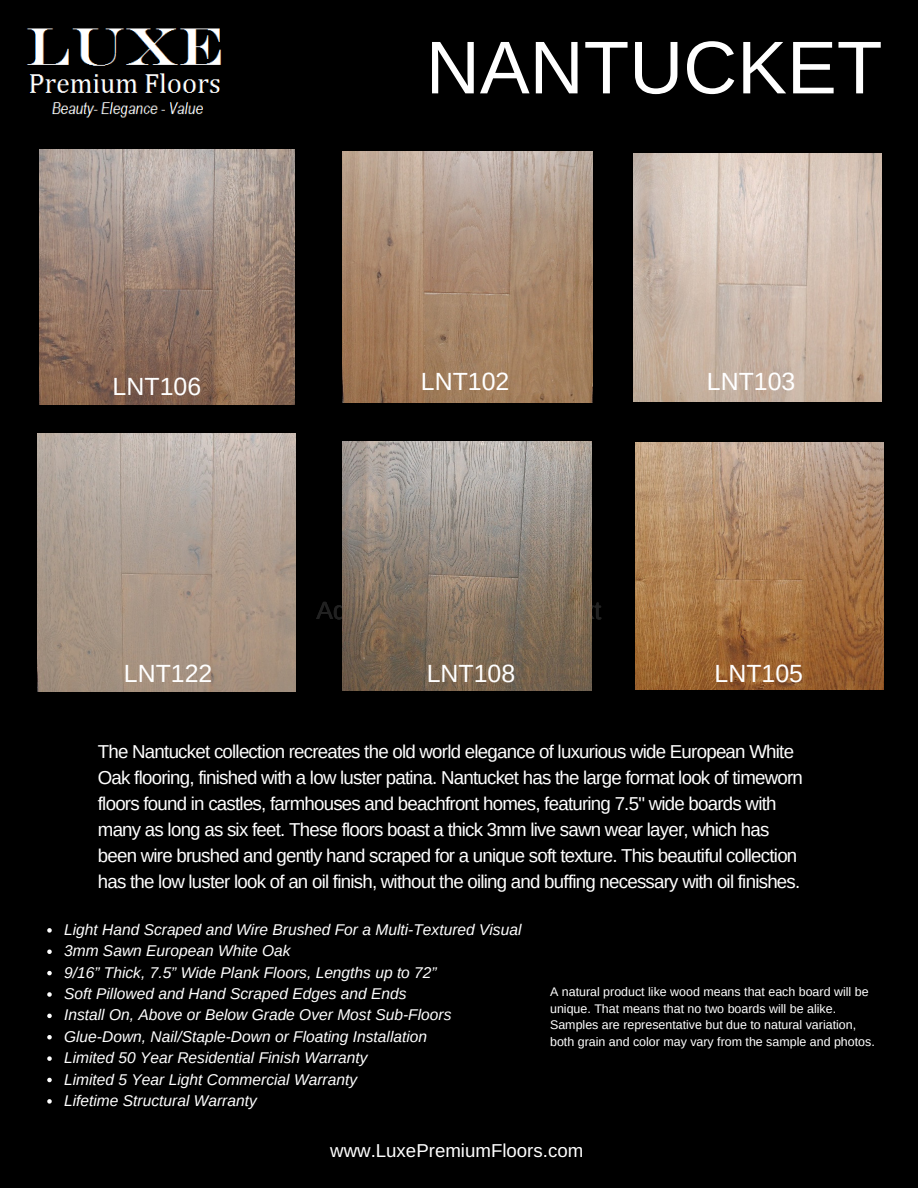
<style>
.page{position:relative;width:918px;height:1188px;background:#fff}
.page>*{position:absolute;margin:0;border:0;box-sizing:border-box;transform-origin:0 0}
.t1{font:74.7px "Arimo";color:#fff}
.t2{font:24.9px "Arimo";color:#fff}
.t3{font:18.75px/25.8px "Arimo";letter-spacing:-.04em;color:#fff}
.t4{font:18.75px "Arimo";color:#fff}
.t5{font:italic 15.6px/21.3px "Arimo";color:#fff}
.t6{font:12.45px/16.8px "Arimo";color:#fff}
</style>
<div class="page">
<div style="left:0;top:15px;width:918px;height:1173px;background:#000"></div>
<div style="left:0;top:0;width:918px;height:133px;background:#000"></div>
<svg style="left:47px;top:928px;width:5px;height:5px"></svg>
<svg style="left:47px;top:950px;width:5px;height:4px"></svg>
<svg style="left:47px;top:971px;width:5px;height:4px"></svg>
<svg style="left:47px;top:992px;width:5px;height:5px"></svg>
<svg style="left:47px;top:1014px;width:5px;height:4px"></svg>
<svg style="left:47px;top:1035px;width:5px;height:5px"></svg>
<svg style="left:47px;top:1056px;width:5px;height:5px"></svg>
<svg style="left:47px;top:1078px;width:5px;height:4px"></svg>
<svg style="left:47px;top:1099px;width:5px;height:5px"></svg>
<img style="left:26px;top:28px;width:196px;height:90px">
<img style="left:342px;top:152px;width:251px;height:251px">
<img style="left:633px;top:153px;width:249px;height:249px">
<img style="left:636px;top:442px;width:247px;height:248px">
<img style="left:342px;top:441px;width:250px;height:250px">
<img style="left:37px;top:433px;width:259px;height:259px">
<img style="left:39px;top:150px;width:256px;height:255px">
<h2 class="t2" style="left:113px;top:372px;width:90px">LNT106</h2>
<h1 class="t1" style="left:426px;top:26px;width:458px">NANTUCKET</h1>
<h2 class="t2" style="left:421px;top:368px;width:90px">LNT102</h2>
<h2 class="t2" style="left:707px;top:368px;width:90px">LNT103</h2>
<h2 class="t2" style="left:124px;top:659px;width:90px">LNT122</h2>
<h2 class="t2" style="left:427px;top:659px;width:90px">LNT108</h2>
<h2 class="t2" style="left:715px;top:659px;width:90px">LNT105</h2>
<p class="t3" style="left:98px;top:739px;width:707px">The Nantucket collection recreates the old world elegance of luxurious wide European White Oak flooring, finished with a low luster patina. Nantucket has the large format look of timeworn floors found in castles, farmhouses and beachfront homes, featuring 7.5" wide boards with many as long as six feet. These floors boast a thick 3mm live sawn wear layer, which has been wire brushed and gently hand scraped for a unique soft texture. This beautiful collection has the low luster look of an oil finish, without the oiling and buffing necessary with oil finishes.</p>
<p class="t5" style="left:64px;top:919px;width:459px">Light Hand Scraped and Wire Brushed For a Multi-Textured Visual 3mm Sawn European White Oak<br>9/16” Thick, 7.5” Wide Plank Floors, Lengths up to 72”<br>Soft Pillowed and Hand Scraped Edges and Ends<br>Install On, Above or Below Grade Over Most Sub-Floors Glue-Down, Nail/Staple-Down or Floating Installation<br>Limited 50 Year Residential Finish Warranty<br>Limited 5 Year Light Commercial Warranty<br>Lifetime Structural Warranty</p>
<p class="t4" style="left:330px;top:1140px;width:255px">www.LuxePremiumFloors.com</p>
<p class="t6" style="left:550px;top:983px;width:326px">A natural product like wood means that each board will be unique. That means that no two boards will be alike.<br>Samples are representative but due to natural variation, both grain and color may vary from the sample and photos.</p>
</div>
